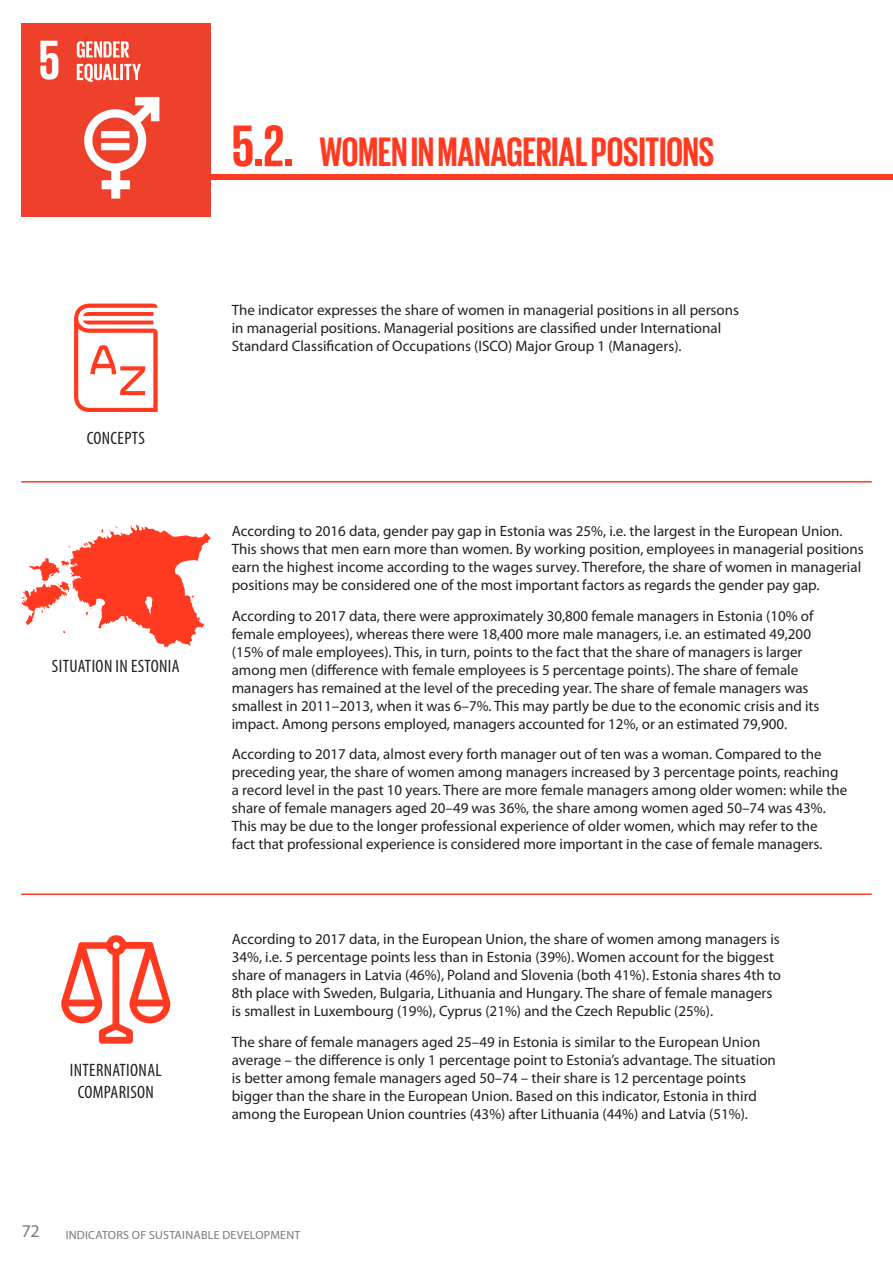
<style>
.page{position:relative;width:893px;height:1263px;background:#fff}
.page>*{position:absolute;margin:0;border:0;box-sizing:border-box;transform-origin:0 0}
.t1{font:700 60px "Giorgio Sans";color:#ff3a21}
.Sihipealkiri{font:700 42px "Giorgio Sans";color:#ff3a21}
.t2{font:condensed 18px/21.6px "Myriad Pro";letter-spacing:.02em;color:#231f20;text-align:center}
.t3{font:18px "Myriad Pro";color:#231f20}
.Sisutekst{font:15px/18px "Myriad Pro";color:#231f20}
.t4{font:12px "Myriad Pro";letter-spacing:.02em;color:#231f20}
</style>
<div class="page">
<div style="left:21px;top:174px;width:872px;height:6px;background:#ff3a21"></div>
<svg style="left:21px;top:525px;width:189px;height:122px"></svg>
<svg style="left:74px;top:304px;width:84px;height:108px"></svg>
<hr style="left:21px;top:481px;width:851px;height:1px;background:#ff3a21">
<hr style="left:21px;top:893px;width:851px;height:2px;background:#ff3a21">
<img style="left:21px;top:23px;width:189px;height:193px">
<svg style="left:61px;top:935px;width:109px;height:109px"></svg>
<p class="t1" style="left:232px;top:116px;width:63px">5.2.</p>
<p class="Sihipealkiri" style="left:319px;top:131px;width:396px">WOMEN IN MANAGERIAL POSITIONS</p>
<p class="t2" style="left:87px;top:427px;width:60px">CONCEPTS</p>
<p class="t2" style="left:52px;top:655px;width:129px">SITUATION IN ESTONIA</p>
<p class="t2" style="left:70px;top:1059px;width:93px">INTERNATIONAL<br>COMPARISON</p>
<p class="Sisutekst" style="left:232px;top:301px;width:509px">The indicator expresses the share of women in managerial positions in all persons in managerial positions. Managerial positions are classified under International<br>Standard Classification of Occupations (ISCO) Major Group 1 (Managers).</p>
<p class="Sisutekst" style="left:232px;top:522px;width:633px">According to 2016 data, gender pay gap in Estonia was 25%, i.e. the largest in the European Union.<br>This shows that men earn more than women. By working position, employees in managerial positions earn the highest income according to the wages survey. Therefore, the share of women in managerial positions may be considered one of the most important factors as regards the gender pay gap.</p>
<p class="Sisutekst" style="left:232px;top:606px;width:589px">According to 2017 data, there were approximately 30,800 female managers in Estonia (10% of female employees), whereas there were 18,400 more male managers, i.e. an estimated 49,200 (15% of male employees). This, in turn, points to the fact that the share of managers is larger among men (difference with female employees is 5 percentage points). The share of female managers has remained at the level of the preceding year. The share of female managers was smallest in 2011–2013, when it was 6–7%. This may partly be due to the economic crisis and its impact. Among persons employed, managers accounted for 12%, or an estimated 79,900.</p>
<p class="Sisutekst" style="left:232px;top:745px;width:617px">According to 2017 data, almost every forth manager out of ten was a woman. Compared to the preceding year, the share of women among managers increased by 3 percentage points, reaching a record level in the past 10 years. There are more female managers among older women: while the share of female managers aged 20–49 was 36%, the share among women aged 50–74 was 43%.<br>This may be due to the longer professional experience of older women, which may refer to the<br>fact that professional experience is considered more important in the case of female managers.</p>
<p class="Sisutekst" style="left:232px;top:930px;width:551px">According to 2017 data, in the European Union, the share of women among managers is 34%, i.e. 5 percentage points less than in Estonia (39%). Women account for the biggest share of managers in Latvia (46%), Poland and Slovenia (both 41%). Estonia shares 4th to 8th place with Sweden, Bulgaria, Lithuania and Hungary. The share of female managers is smallest in Luxembourg (19%), Cyprus (21%) and the Czech Republic (25%).</p>
<p class="Sisutekst" style="left:232px;top:1033px;width:546px">The share of female managers aged 25–49 in Estonia is similar to the European Union average – the difference is only 1 percentage point to Estonia’s advantage. The situation is better among female managers aged 50–74 – their share is 12 percentage points bigger than the share in the European Union. Based on this indicator, Estonia in third among the European Union countries (43%) after Lithuania (44%) and Latvia (51%).</p>
<p class="t3" style="left:21px;top:1220px;width:20px">72</p>
<p class="t4" style="left:66px;top:1228px;width:236px">INDICATORS OF SUSTAINABLE DEVELOPMENT</p>
</div>
